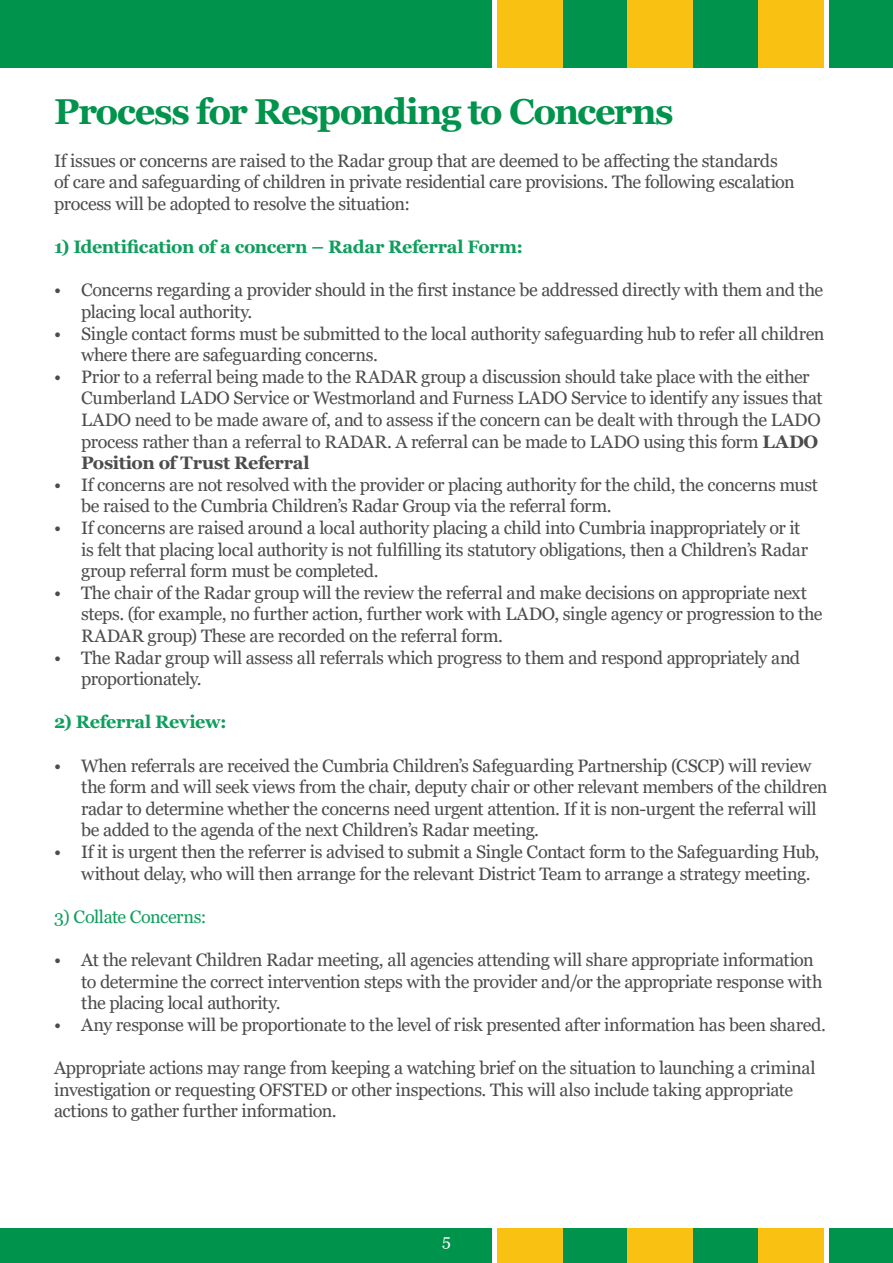
<style>
.page{position:relative;width:893px;height:1263px;background:#fff}
.page>*{position:absolute;margin:0;border:0;box-sizing:border-box;transform-origin:0 0}
.t1{font:700 36px "Georgia";letter-spacing:-.04em;color:#00934c}
.t2{font:18px/21.6px "Georgia";letter-spacing:-.025em;color:#4b4c4d}
.t3{font:700 18px "Georgia";letter-spacing:-.025em;color:#0f9e5d}
.t4{font:18px "Georgia";letter-spacing:-.025em;color:#0f9e5d}
.t5{font:16.5px "Georgia";color:#fff}
.s1{font-weight:700}
</style>
<div class="page">
<div style="left:0;top:0;width:893px;height:68px;background:#00934c"></div>
<div style="left:492px;top:0;width:337px;height:68px;background:#fff"></div>
<div style="left:562px;top:0;width:65px;height:68px;background:#00934c"></div>
<div style="left:627px;top:0;width:66px;height:68px;background:#f9c212"></div>
<div style="left:693px;top:0;width:65px;height:68px;background:#00934c"></div>
<div style="left:758px;top:0;width:65px;height:68px;background:#f9c212"></div>
<div style="left:497px;top:0;width:65px;height:68px;background:#f9c212"></div>
<div style="left:0;top:1228px;width:893px;height:35px;background:#00934c"></div>
<div style="left:492px;top:1228px;width:337px;height:35px;background:#fff"></div>
<div style="left:562px;top:1228px;width:65px;height:35px;background:#00934c"></div>
<div style="left:627px;top:1228px;width:66px;height:35px;background:#f9c212"></div>
<div style="left:693px;top:1228px;width:65px;height:35px;background:#00934c"></div>
<div style="left:758px;top:1228px;width:65px;height:35px;background:#f9c212"></div>
<div style="left:497px;top:1228px;width:65px;height:35px;background:#f9c212"></div>
<p class="t1" style="left:54px;top:88px;width:621px">Process for Responding to Concerns</p>
<p class="t2" style="left:54px;top:150px;width:742px">If issues or concerns are raised to the Radar group that are deemed to be affecting the standards of care and safeguarding of children in private residential care provisions. The following escalation process will be adopted to resolve the situation:</p>
<p class="t3" style="left:54px;top:235px;width:470px">1) Identification of a concern – Radar Referral Form:</p>
<p class="t2" style="left:81px;top:280px;width:743px;text-indent:-27px">• Concerns regarding a provider should in the first instance be addressed directly with them and the placing local authority.</p>
<p class="t2" style="left:81px;top:323px;width:745px;text-indent:-27px">• Single contact forms must be submitted to the local authority safeguarding hub to refer all children where there are safeguarding concerns.</p>
<p class="t2" style="left:81px;top:366px;width:743px;text-indent:-27px">• Prior to a referral being made to the RADAR group a discussion should take place with the either Cumberland LADO Service or Westmorland and Furness LADO Service to identify any issues that LADO need to be made aware of, and to assess if the concern can be dealt with through the LADO process rather than a referral to RADAR. A referral can be made to LADO using this form <span class="s1">LADO Position of Trust Referral</span></p>
<p class="t2" style="left:81px;top:474px;width:738px;text-indent:-27px">• If concerns are not resolved with the provider or placing authority for the child, the concerns must be raised to the Cumbria Children’s Radar Group via the referral form.</p>
<p class="t2" style="left:81px;top:517px;width:728px;text-indent:-27px">• If concerns are raised around a local authority placing a child into Cumbria inappropriately or it is felt that placing local authority is not fulfilling its statutory obligations, then a Children’s Radar group referral form must be completed.</p>
<p class="t2" style="left:81px;top:582px;width:743px;text-indent:-27px">• The chair of the Radar group will the review the referral and make decisions on appropriate next steps. (for example, no further action, further work with LADO, single agency or progression to the<br>RADAR group) These are recorded on the referral form.</p>
<p class="t2" style="left:81px;top:647px;width:721px;text-indent:-27px">• The Radar group will assess all referrals which progress to them and respond appropriately and proportionately.</p>
<p class="t3" style="left:54px;top:711px;width:174px">2) Referral Review:</p>
<p class="t2" style="left:81px;top:755px;width:748px;text-indent:-27px">• When referrals are received the Cumbria Children’s Safeguarding Partnership (CSCP) will review the form and will seek views from the chair, deputy chair or other relevant members of the children radar to determine whether the concerns need urgent attention. If it is non-urgent the referral will be added to the agenda of the next Children’s Radar meeting.</p>
<p class="t2" style="left:81px;top:841px;width:740px;text-indent:-27px">• If it is urgent then the referrer is advised to submit a Single Contact form to the Safeguarding Hub, without delay, who will then arrange for the relevant District Team to arrange a strategy meeting.</p>
<p class="t4" style="left:54px;top:906px;width:154px">3) Collate Concerns:</p>
<p class="t2" style="left:81px;top:949px;width:743px;text-indent:-27px">• At the relevant Children Radar meeting, all agencies attending will share appropriate information to determine the correct intervention steps with the provider and/or the appropriate response with the placing local authority.</p>
<p class="t2" style="left:54px;top:1014px;width:773px">• Any response will be proportionate to the level of risk presented after information has been shared.</p>
<p class="t2" style="left:54px;top:1057px;width:763px">Appropriate actions may range from keeping a watching brief on the situation to launching a criminal investigation or requesting OFSTED or other inspections. This will also include taking appropriate actions to gather further information.</p>
<p class="t5" style="left:442px;top:1230px;width:10px">5</p>
</div>
